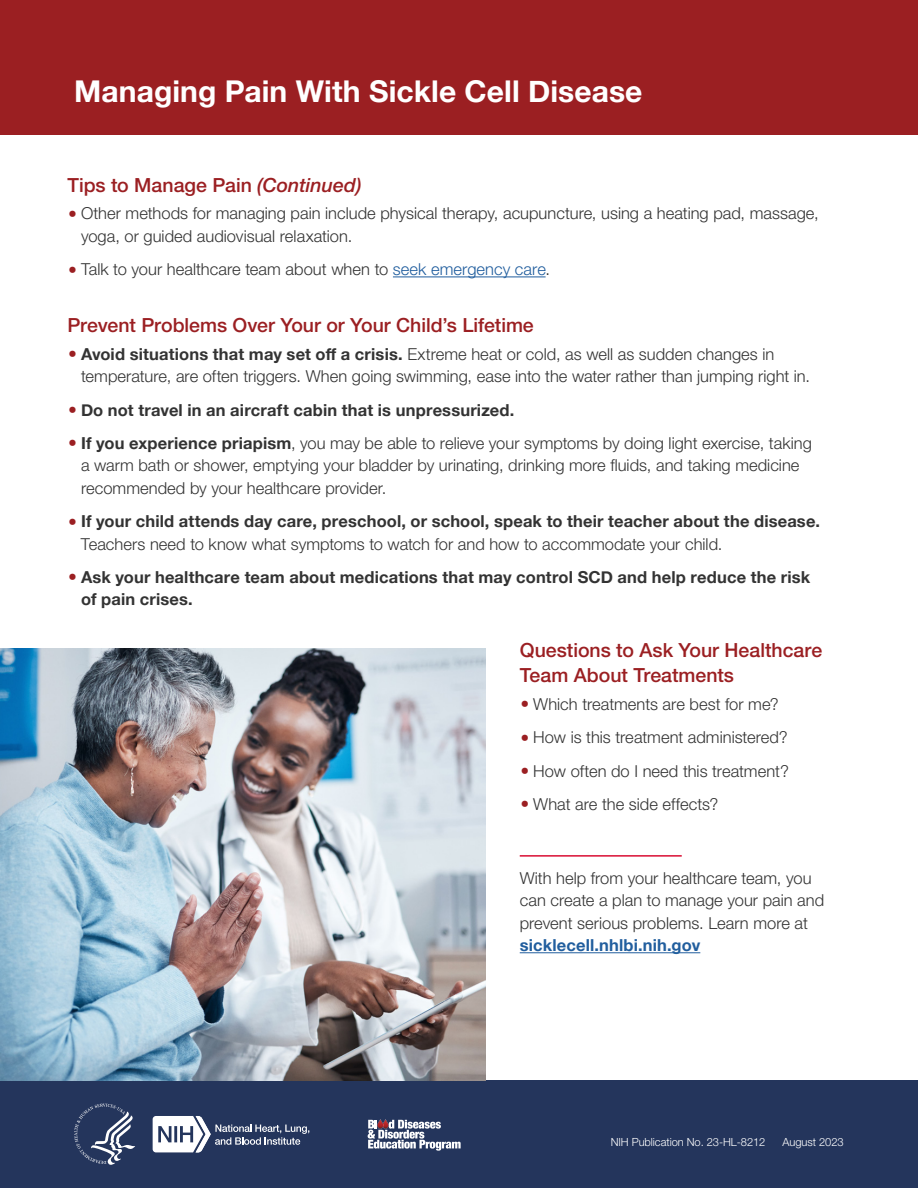
<style>
.page{position:relative;width:918px;height:1188px;background:#fff}
.page>*{position:absolute;margin:0;border:0;box-sizing:border-box;transform-origin:0 0}
.t1{font:700 30px "Helvetica Neue";letter-spacing:.005em;color:#fff}
.t2{font:500 19.5px/25.5px "Helvetica Neue LT Pro";color:#9b1f22}
.t3{font:300 16.5px/22.5px "Helvetica Neue LT Pro";color:#333}
.t4{font:700 16.5px/22.5px "Helvetica Neue";letter-spacing:.01em;color:#333}
.t5{font:300 11.25px "Helvetica Neue LT Pro";letter-spacing:-.005em;color:#fff}
.s1{font-style:italic}
.s2{font-family:"Helvetica Neue";font-weight:700;font-size:28.5px;color:#9b1f22}
.s3{color:#215e9e}
.s4{font-family:"Helvetica Neue";font-weight:700}
.s5{font-size:28.5px;color:#9b1f22}
.s6{font-family:"Helvetica Neue LT Pro";font-weight:300}
.s7{font-family:"Helvetica Neue";font-weight:700;color:#215e9e}
</style>
<div class="page">
<hr style="left:393px;top:276px;width:153px;height:1px;background:#215e9e">
<hr style="left:520px;top:855px;width:162px;height:2px;background:#d90d32">
<hr style="left:520px;top:952px;width:180px;height:1px;background:#215e9e">
<div style="left:0;top:0;width:918px;height:135px;background:#9b1f22"></div>
<div style="left:0;top:1080px;width:918px;height:108px;background:#24355c"></div>
<svg style="left:74px;top:1104px;width:235px;height:61px"></svg>
<svg style="left:368px;top:1119px;width:93px;height:32px"></svg>
<img style="left:0;top:648px;width:486px;height:432px">
<h1 class="t1" style="left:74px;top:68px;width:570px">Managing Pain With Sickle Cell Disease</h1>
<h2 class="t2" style="left:68px;top:172px;width:295px">Tips to Manage Pain <span class="s1">(Continued)</span></h2>
<p class="t3" style="left:81px;top:202px;width:739px;text-indent:-14px"><span class="s2">•</span> Other methods for managing pain include physical therapy, acupuncture, using a heating pad, massage, yoga, or guided audiovisual relaxation.</p>
<p class="t3" style="left:68px;top:258px;width:484px"><span class="s2">•</span> Talk to your healthcare team about when to <span class="s3">seek emergency care</span>.</p>
<h2 class="t2" style="left:68px;top:312px;width:468px">Prevent Problems Over Your or Your Child’s Lifetime</h2>
<p class="t3" style="left:81px;top:342px;width:731px;text-indent:-14px"><span class="s2">•</span> <span class="s4">Avoid situations that may set off a crisis.</span> Extreme heat or cold, as well as sudden changes in temperature, are often triggers. When going swimming, ease into the water rather than jumping right in.</p>
<p class="t4" style="left:68px;top:399px;width:448px"><span class="s5">•</span> Do not travel in an aircraft cabin that is unpressurized.</p>
<p class="t3" style="left:81px;top:431px;width:733px;text-indent:-14px"><span class="s2">•</span> <span class="s4">If you experience priapism</span>, you may be able to relieve your symptoms by doing light exercise, taking a warm bath or shower, emptying your bladder by urinating, drinking more fluids, and taking medicine recommended by your healthcare provider.</p>
<p class="t4" style="left:81px;top:510px;width:741px;text-indent:-13px"><span class="s5">•</span> If your child attends day care, preschool, or school, speak to their teacher about the disease.<br><span class="s6">Teachers need to know what symptoms to watch for and how to accommodate your child.</span></p>
<p class="t4" style="left:81px;top:566px;width:731px;text-indent:-14px"><span class="s5">•</span> Ask your healthcare team about medications that may control SCD and help reduce the risk of pain crises.</p>
<h2 class="t2" style="left:520px;top:637px;width:304px">Questions to Ask Your Healthcare<br>Team About Treatments</h2>
<p class="t3" style="left:520px;top:692px;width:261px"><span class="s2">•</span> Which treatments are best for me?</p>
<p class="t3" style="left:520px;top:726px;width:269px"><span class="s2">•</span> How is this treatment administered?</p>
<p class="t3" style="left:520px;top:759px;width:271px"><span class="s2">•</span> How often do I need this treatment?</p>
<p class="t3" style="left:520px;top:792px;width:200px"><span class="s2">•</span> What are the side effects?</p>
<p class="t3" style="left:520px;top:866px;width:306px">With help from your healthcare team, you can create a plan to manage your pain and prevent serious problems. Learn more at <span class="s7">sicklecell.nhlbi.nih.gov</span></p>
<p class="t5" style="left:611px;top:1135px;width:156px">NIH Publication No. 23-HL-8212</p>
<p class="t5" style="left:783px;top:1135px;width:63px">August 2023</p>
</div>
